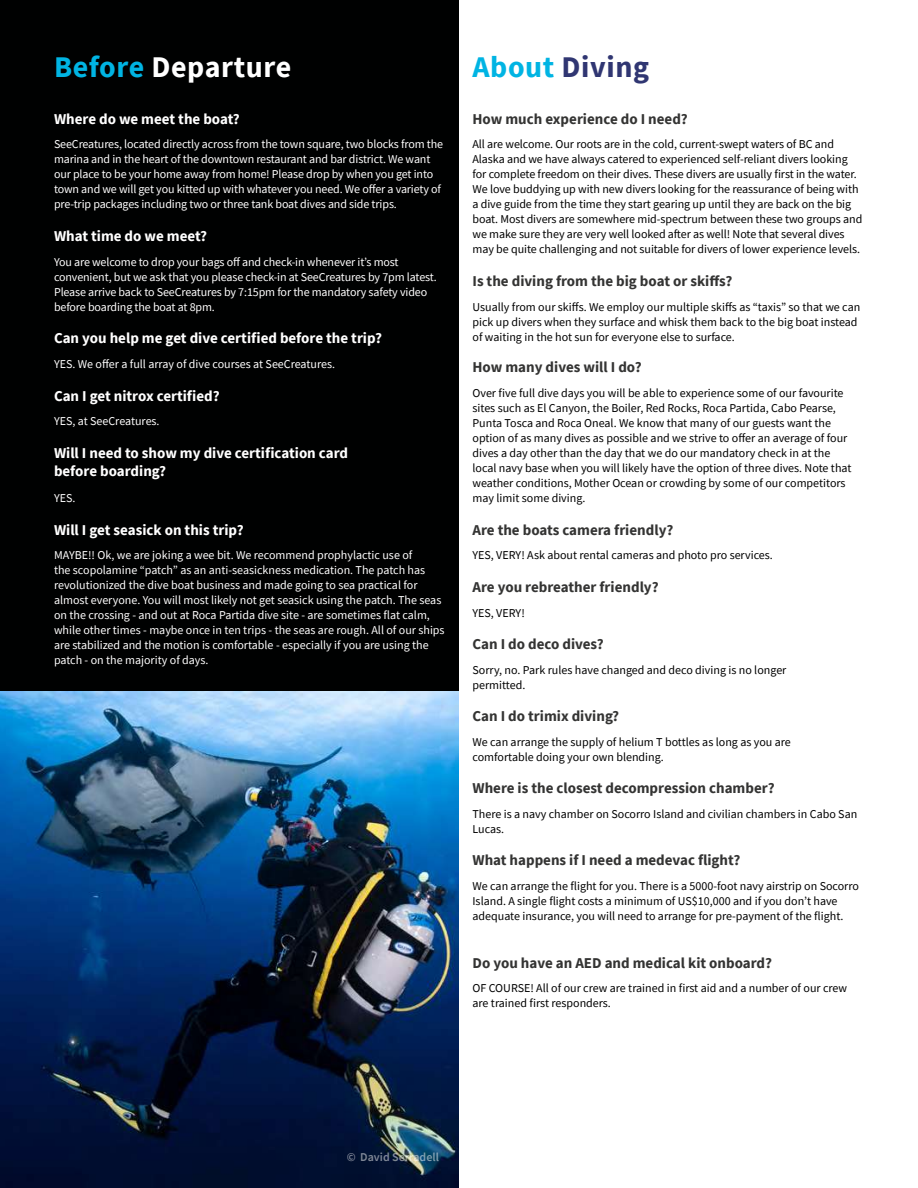
<style>
.page{position:relative;width:918px;height:1188px;background:#fff}
.page>*{position:absolute;margin:0;border:0;box-sizing:border-box;transform-origin:0 0}
.t1{font:700 30px "Source Sans Pro";letter-spacing:.02em;color:#fff}
.t2{font:700 30px "Source Sans Pro";letter-spacing:.02em;color:#303672}
.t3{font:700 15px "Source Sans Pro";color:#343433}
.t4{font:700 15px/18px "Source Sans Pro";color:#fff}
.t5{font:12px/15px "Source Sans Pro";color:#000}
.t6{font:12px/15px "Source Sans Pro";letter-spacing:-.01em;color:#fff}
.t7{font:600 12px "Source Sans Pro";color:#fff}
.s1{color:#00b4e3}
</style>
<div class="page">
<div style="left:0;top:0;width:459px;height:820px;background:#000101"></div>
<img style="left:0;top:691px;width:459px;height:497px">
<h1 class="t1" style="left:54px;top:46px;width:239px"><span class="s1">Before</span> Departure</h1>
<h1 class="t2" style="left:472px;top:46px;width:178px"><span class="s1">About</span> Diving</h1>
<p class="t4" style="left:54px;top:110px;width:187px">Where do we meet the boat?</p>
<p class="t3" style="left:472px;top:109px;width:217px">How much experience do I need?</p>
<p class="t6" style="left:54px;top:137px;width:391px">SeeCreatures, located directly across from the town square, two blocks from the marina and in the heart of the downtown restaurant and bar district. We want our place to be your home away from home! Please drop by when you get into town and we will get you kitted up with whatever you need. We offer a variety of pre-trip packages including two or three tank boat dives and side trips.</p>
<p class="t5" style="left:472px;top:137px;width:391px">All are welcome. Our roots are in the cold, current-swept waters of BC and Alaska and we have always catered to experienced self-reliant divers looking for complete freedom on their dives. These divers are usually first in the water.<br>We love buddying up with new divers looking for the reassurance of being with a dive guide from the time they start gearing up until they are back on the big boat. Most divers are somewhere mid-spectrum between these two groups and we make sure they are very well looked after as well! Note that several dives may be quite challenging and not suitable for divers of lower experience levels.</p>
<p class="t4" style="left:54px;top:227px;width:155px">What time do we meet?</p>
<p class="t6" style="left:54px;top:254px;width:384px">You are welcome to drop your bags off and check-in whenever it’s most convenient, but we ask that you please check-in at SeeCreatures by 7pm latest.<br>Please arrive back to SeeCreatures by 7:15pm for the mandatory safety video before boarding the boat at 8pm.</p>
<p class="t3" style="left:472px;top:271px;width:261px">Is the diving from the big boat or skiffs?</p>
<p class="t5" style="left:472px;top:299px;width:389px">Usually from our skiffs. We employ our multiple skiffs as “taxis” so that we can pick up divers when they surface and whisk them back to the big boat instead of waiting in the hot sun for everyone else to surface.</p>
<p class="t4" style="left:54px;top:329px;width:330px">Can you help me get dive certified before the trip?</p>
<p class="t6" style="left:54px;top:356px;width:283px">YES. We offer a full array of dive courses at SeeCreatures.</p>
<p class="t4" style="left:54px;top:386px;width:167px">Can I get nitrox certified?</p>
<p class="t6" style="left:54px;top:413px;width:107px">YES, at SeeCreatures.</p>
<p class="t4" style="left:54px;top:443px;width:296px">Will I need to show my dive certification card before boarding?</p>
<p class="t6" style="left:54px;top:490px;width:23px">YES.</p>
<p class="t4" style="left:54px;top:520px;width:191px">Will I get seasick on this trip?</p>
<p class="t6" style="left:54px;top:547px;width:392px">MAYBE!! Ok, we are joking a wee bit. We recommend prophylactic use of<br>the scopolamine “patch” as an anti-seasickness medication. The patch has revolutionized the dive boat business and made going to sea practical for almost everyone. You will most likely not get seasick using the patch. The seas on the crossing - and out at Roca Partida dive site - are sometimes flat calm, while other times - maybe once in ten trips - the seas are rough. All of our ships are stabilized and the motion is comfortable - especially if you are using the patch - on the majority of days.</p>
<p class="t3" style="left:472px;top:357px;width:171px">How many dives will I do?</p>
<p class="t5" style="left:472px;top:385px;width:380px">Over five full dive days you will be able to experience some of our favourite sites such as El Canyon, the Boiler, Red Rocks, Roca Partida, Cabo Pearse, Punta Tosca and Roca Oneal. We know that many of our guests want the option of as many dives as possible and we strive to offer an average of four dives a day other than the day that we do our mandatory check in at the local navy base when you will likely have the option of three dives. Note that weather conditions, Mother Ocean or crowding by some of our competitors may limit some diving.</p>
<p class="t3" style="left:472px;top:520px;width:202px">Are the boats camera friendly?</p>
<p class="t5" style="left:472px;top:548px;width:302px">YES, VERY! Ask about rental cameras and photo pro services.</p>
<p class="t3" style="left:472px;top:577px;width:188px">Are you rebreather friendly?</p>
<p class="t5" style="left:472px;top:605px;width:54px">YES, VERY!</p>
<p class="t3" style="left:472px;top:634px;width:133px">Can I do deco dives?</p>
<p class="t5" style="left:472px;top:662px;width:315px">Sorry, no. Park rules have changed and deco diving is no longer permitted.</p>
<p class="t3" style="left:472px;top:706px;width:148px">Can I do trimix diving?</p>
<p class="t5" style="left:472px;top:734px;width:320px">We can arrange the supply of helium T bottles as long as you are comfortable doing your own blending.</p>
<p class="t3" style="left:472px;top:778px;width:304px">Where is the closest decompression chamber?</p>
<p class="t5" style="left:472px;top:806px;width:386px">There is a navy chamber on Socorro Island and civilian chambers in Cabo San<br>Lucas.</p>
<p class="t3" style="left:472px;top:850px;width:269px">What happens if I need a medevac flight?</p>
<p class="t5" style="left:472px;top:878px;width:388px">We can arrange the flight for you. There is a 5000-foot navy airstrip on Socorro<br>Island. A single flight costs a minimum of US$10,000 and if you don’t have adequate insurance, you will need to arrange for pre-payment of the flight.</p>
<p class="t3" style="left:472px;top:952px;width:301px">Do you have an AED and medical kit onboard?</p>
<p class="t5" style="left:472px;top:980px;width:376px">OF COURSE! All of our crew are trained in first aid and a number of our crew are trained first responders.</p>
<p class="t7" style="left:346px;top:1149px;width:94px">© David Serradell</p>
</div>
